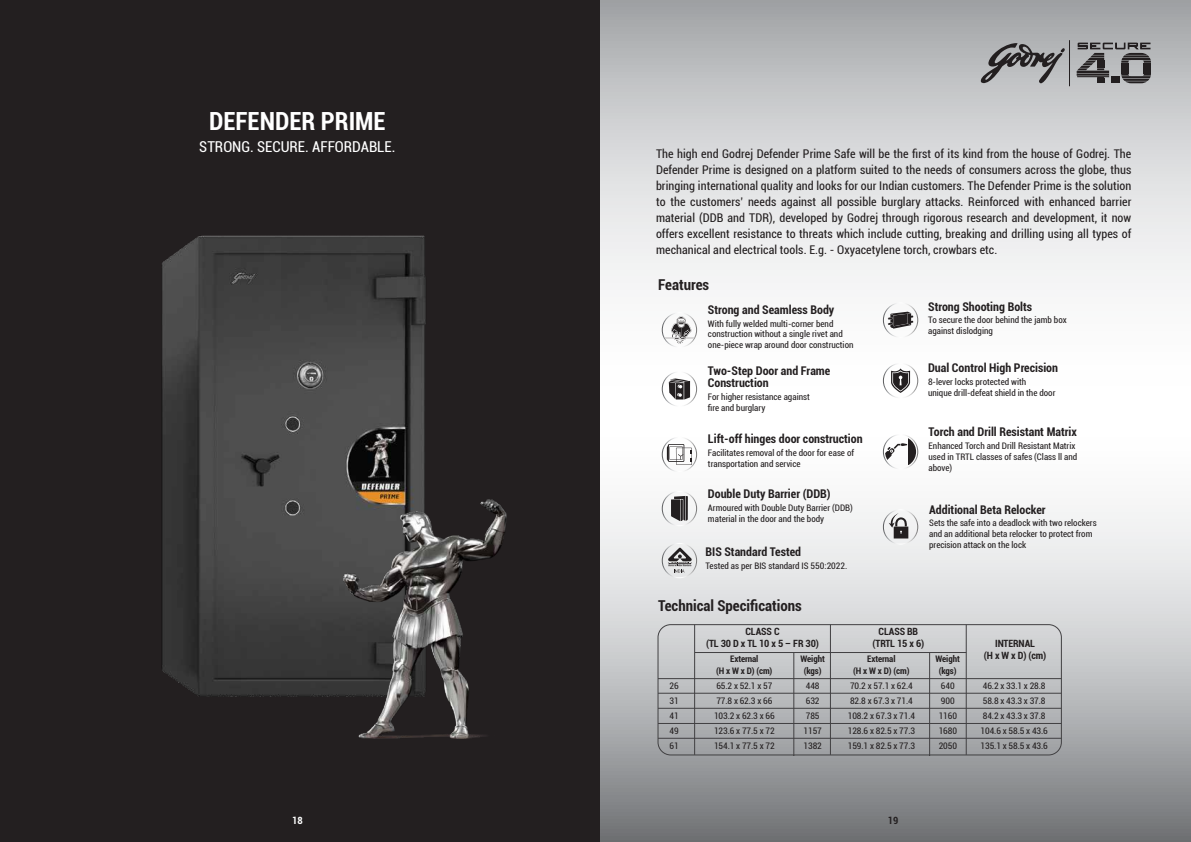
<style>
.page{position:relative;width:1191px;height:842px;background:#fff}
.page>*{position:absolute;margin:0;border:0;box-sizing:border-box;transform-origin:0 0}
.t1{font:700 condensed 25px "Roboto";color:#fff}
.t2{font:700 condensed 15px "Roboto";color:#231f20}
.t3{font:condensed 15px "Roboto";color:#fff}
.t4{font:condensed 12px/16px "Roboto";letter-spacing:.005em;color:#231f20;text-align:justify}
.t5{font:700 condensed 12px/12px "Roboto";color:#231f20}
.t6{font:700 condensed 10px/12px "Roboto";letter-spacing:-.01em;color:#231f20;text-align:center}
.t7{font:700 condensed 10px "Roboto";color:#fff}
.t8{font:condensed 9px/10.8px "Roboto";color:#231f20}
.t9{font:700 condensed 9px "Roboto";letter-spacing:-.01em;color:#231f20}
</style>
<div class="page">
<svg style="left:599px;top:0;width:592px;height:842px"></svg>
<div style="left:0;top:0;width:599px;height:842px;background:#231f20"></div>
<div style="left:662px;top:491px;width:35px;height:35px;border:1px solid #fff;border-radius:50%"></div>
<svg style="left:671px;top:496px;width:17px;height:25px"></svg>
<img style="left:162px;top:235px;width:264px;height:462px">
<img style="left:343px;top:499px;width:164px;height:240px">
<div style="left:662px;top:312px;width:35px;height:36px;border:1px solid #fff;border-radius:50%"></div>
<svg style="left:665px;top:316px;width:28px;height:27px"></svg>
<div style="left:662px;top:371px;width:35px;height:36px;border:1px solid #fff;border-radius:50%"></div>
<svg style="left:669px;top:378px;width:21px;height:22px"></svg>
<div style="left:662px;top:437px;width:35px;height:35px;border:1px solid #fff;border-radius:50%"></div>
<svg style="left:667px;top:444px;width:25px;height:21px"></svg>
<div style="left:883px;top:302px;width:35px;height:36px;border:1px solid #fff;border-radius:50%"></div>
<svg style="left:887px;top:312px;width:26px;height:17px"></svg>
<div style="left:883px;top:363px;width:35px;height:35px;border:1px solid #fff;border-radius:50%"></div>
<svg style="left:891px;top:368px;width:19px;height:25px"></svg>
<div style="left:883px;top:434px;width:35px;height:35px;border:1px solid #fff;border-radius:50%"></div>
<svg style="left:885px;top:443px;width:22px;height:19px"></svg>
<svg style="left:907px;top:436px;width:9px;height:29px"></svg>
<svg style="left:888px;top:513px;width:20px;height:25px"></svg>
<div style="left:883px;top:509px;width:35px;height:36px;border:1px solid #fff;border-radius:50%"></div>
<hr style="left:694px;top:625px;width:1px;height:130px;background:#414042">
<hr style="left:793px;top:652px;width:1px;height:104px;background:#414042">
<hr style="left:830px;top:625px;width:1px;height:130px;background:#414042">
<hr style="left:929px;top:652px;width:1px;height:104px;background:#414042">
<hr style="left:966px;top:625px;width:1px;height:130px;background:#414042">
<div style="left:658px;top:624px;width:403px;height:131px;border:1px solid #414042;border-radius:13px"></div>
<hr style="left:695px;top:652px;width:271px;height:1px;background:#414042">
<hr style="left:658px;top:678px;width:403px;height:1px;background:#414042">
<hr style="left:658px;top:693px;width:403px;height:1px;background:#414042">
<hr style="left:658px;top:708px;width:403px;height:1px;background:#414042">
<hr style="left:658px;top:723px;width:403px;height:1px;background:#414042">
<hr style="left:658px;top:738px;width:403px;height:1px;background:#414042">
<div style="left:662px;top:543px;width:35px;height:35px;border:1px solid #fff;border-radius:50%"></div>
<svg style="left:668px;top:548px;width:24px;height:24px"></svg>
<svg style="left:1077px;top:41px;width:74px;height:42px;background:#787879"></svg>
<svg style="left:980px;top:43px;width:84px;height:40px;background:#8c8c8e"></svg>
<hr style="left:1069px;top:40px;width:1px;height:46px;background:#231f20">
<h1 class="t1" style="left:209px;top:103px;width:178px">DEFENDER PRIME</h1>
<h2 class="t3" style="left:199px;top:136px;width:198px">STRONG. SECURE. AFFORDABLE.</h2>
<p class="t4" style="left:656px;top:145px;width:477px">The high end Godrej Defender Prime Safe will be the first of its kind from the house of Godrej. The Defender Prime is designed on a platform suited to the needs of consumers across the globe, thus bringing international quality and looks for our Indian customers. The Defender Prime is the solution to the customers’ needs against all possible burglary attacks. Reinforced with enhanced barrier material (DDB and TDR), developed by Godrej through rigorous research and development, it now offers excellent resistance to threats which include cutting, breaking and drilling using all types of mechanical and electrical tools. E.g. - Oxyacetylene torch, crowbars etc.</p>
<h2 class="t2" style="left:658px;top:274px;width:52px">Features</h2>
<h3 class="t5" style="left:708px;top:303px;width:128px">Strong and Seamless Body</h3>
<p class="t8" style="left:708px;top:318px;width:147px">With fully welded multi-corner bend construction without a single rivet and one-piece wrap around door construction</p>
<h3 class="t5" style="left:708px;top:364px;width:124px">Two-Step Door and Frame<br>Construction</h3>
<p class="t8" style="left:708px;top:390px;width:103px;line-height:11.4px">For higher resistance against fire and burglary</p>
<h3 class="t5" style="left:708px;top:432px;width:156px">Lift-off hinges door construction</h3>
<p class="t8" style="left:708px;top:447px;width:148px">Facilitates removal of the door for ease of transportation and service</p>
<h3 class="t5" style="left:708px;top:487px;width:124px">Double Duty Barrier (DDB)</h3>
<p class="t8" style="left:708px;top:502px;width:146px">Armoured with Double Duty Barrier (DDB) material in the door and the body</p>
<h3 class="t5" style="left:705px;top:545px;width:97px">BIS Standard Tested</h3>
<p class="t8" style="left:705px;top:560px;width:143px">Tested as per BIS standard IS 550:2022.</p>
<h2 class="t2" style="left:658px;top:595px;width:145px">Technical Specifications</h2>
<h3 class="t5" style="left:928px;top:300px;width:105px">Strong Shooting Bolts</h3>
<p class="t8" style="left:928px;top:314px;width:140px">To secure the door behind the jamb box against dislodging</p>
<h3 class="t5" style="left:928px;top:361px;width:132px">Dual Control High Precision</h3>
<p class="t8" style="left:928px;top:376px;width:129px">8-lever locks protected with<br>unique drill-defeat shield in the door</p>
<h3 class="t5" style="left:928px;top:426px;width:150px">Torch and Drill Resistant Matrix</h3>
<p class="t8" style="left:928px;top:440px;width:150px">Enhanced Torch and Drill Resistant Matrix used in TRTL classes of safes (Class ll and above)</p>
<h3 class="t5" style="left:929px;top:503px;width:118px">Additional Beta Relocker</h3>
<p class="t8" style="left:929px;top:517px;width:169px">Sets the safe into a deadlock with two relockers and an additional beta relocker to protect from precision attack on the lock</p>
<p class="t6" style="left:706px;top:625px;width:114px">CLASS C<br>(TL 30 D x TL 10 x 5 – FR 30)</p>
<p class="t6" style="left:872px;top:625px;width:53px">CLASS BB (TRTL 15 x 6)</p>
<p class="t9" style="left:730px;top:653px;width:30px">External</p>
<p class="t9" style="left:800px;top:653px;width:26px">Weight</p>
<p class="t9" style="left:867px;top:653px;width:30px">External</p>
<p class="t9" style="left:935px;top:653px;width:26px">Weight</p>
<p class="t9" style="left:716px;top:665px;width:58px">(H x W x D) (cm)</p>
<p class="t9" style="left:803px;top:665px;width:19px">(kgs)</p>
<p class="t9" style="left:853px;top:665px;width:58px">(H x W x D) (cm)</p>
<p class="t9" style="left:938px;top:665px;width:19px">(kgs)</p>
<p class="t6" style="left:984px;top:637px;width:64px">INTERNAL<br>(H x W x D) (cm)</p>
<p class="t8" style="left:669px;top:680px;width:11px">26</p>
<p class="t8" style="left:716px;top:680px;width:58px">65.2 x 52.1 x 57</p>
<p class="t8" style="left:806px;top:680px;width:15px">448</p>
<p class="t8" style="left:850px;top:680px;width:64px">70.2 x 57.1 x 62.4</p>
<p class="t8" style="left:941px;top:680px;width:15px">640</p>
<p class="t8" style="left:982px;top:680px;width:64px">46.2 x 33.1 x 28.8</p>
<p class="t8" style="left:669px;top:695px;width:11px">31</p>
<p class="t8" style="left:716px;top:695px;width:58px">77.8 x 62.3 x 66</p>
<p class="t8" style="left:806px;top:695px;width:15px">632</p>
<p class="t8" style="left:850px;top:695px;width:64px">82.8 x 67.3 x 71.4</p>
<p class="t8" style="left:941px;top:695px;width:15px">900</p>
<p class="t8" style="left:982px;top:695px;width:64px">58.8 x 43.3 x 37.8</p>
<p class="t8" style="left:669px;top:710px;width:11px">41</p>
<p class="t8" style="left:714px;top:710px;width:62px">103.2 x 62.3 x 66</p>
<p class="t8" style="left:806px;top:710px;width:15px">785</p>
<p class="t8" style="left:848px;top:710px;width:69px">108.2 x 67.3 x 71.4</p>
<p class="t8" style="left:938px;top:710px;width:20px">1160</p>
<p class="t8" style="left:982px;top:710px;width:64px">84.2 x 43.3 x 37.8</p>
<p class="t8" style="left:669px;top:725px;width:11px">49</p>
<p class="t8" style="left:714px;top:725px;width:62px">123.6 x 77.5 x 72</p>
<p class="t8" style="left:803px;top:725px;width:20px">1157</p>
<p class="t8" style="left:848px;top:725px;width:69px">128.6 x 82.5 x 77.3</p>
<p class="t8" style="left:938px;top:725px;width:20px">1680</p>
<p class="t8" style="left:980px;top:725px;width:69px">104.6 x 58.5 x 43.6</p>
<p class="t8" style="left:669px;top:740px;width:11px">61</p>
<p class="t8" style="left:714px;top:740px;width:62px">154.1 x 77.5 x 72</p>
<p class="t8" style="left:803px;top:740px;width:20px">1382</p>
<p class="t8" style="left:848px;top:740px;width:69px">159.1 x 82.5 x 77.3</p>
<p class="t8" style="left:938px;top:740px;width:20px">2050</p>
<p class="t8" style="left:980px;top:740px;width:69px">135.1 x 58.5 x 43.6</p>
<p class="t7" style="left:292px;top:814px;width:12px">18</p>
<p class="t6" style="left:887px;top:814px;width:12px">19</p>
</div>
